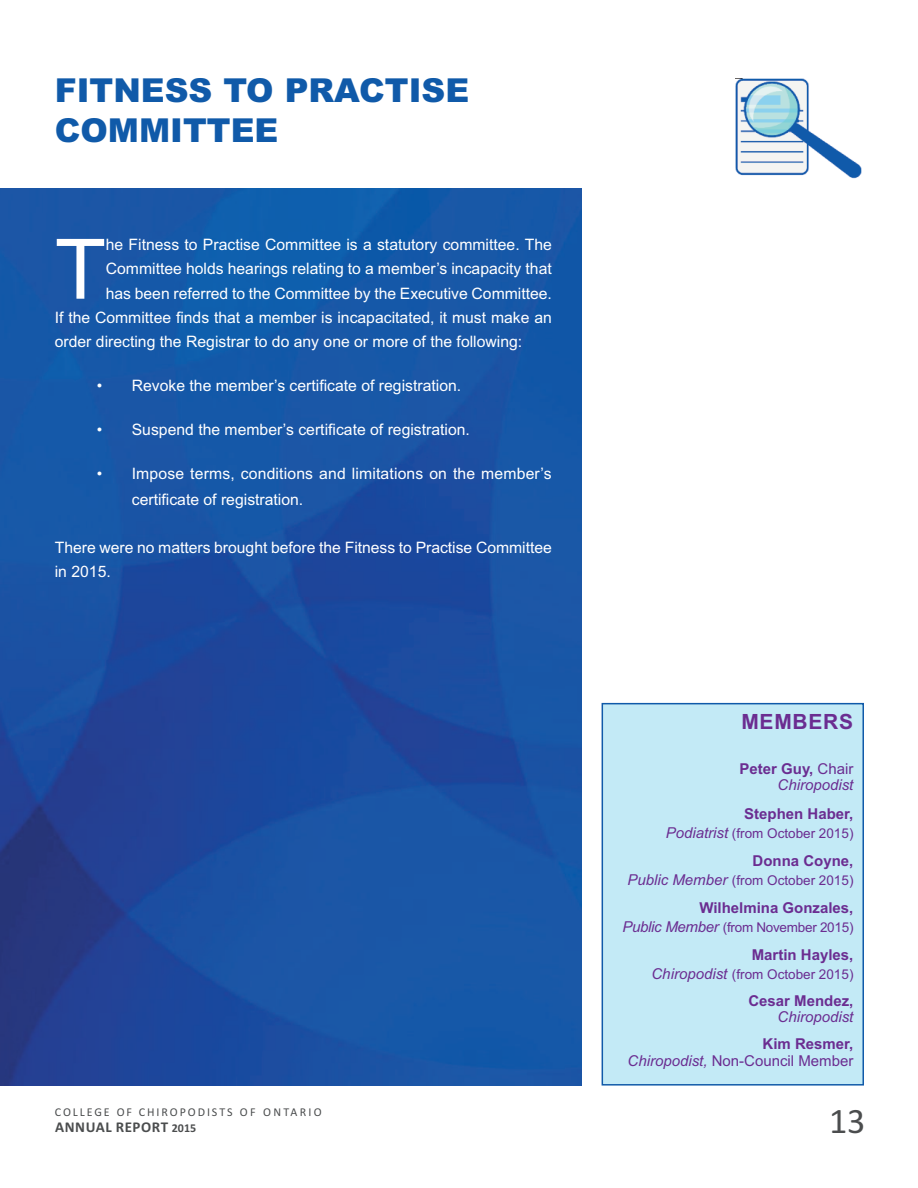
<style>
.page{position:relative;width:918px;height:1188px;background:#fff}
.page>*{position:absolute;margin:0;border:0;box-sizing:border-box;transform-origin:0 0}
.t1{font:83.55px "Arial";color:#fff}
.t2{font:36px "Calibri";color:#4b4d4e}
.t3{font:900 33px/39.6px "Arial";color:#105aa9}
.t4{font:700 21px "Arial";letter-spacing:.035em;color:#6b2d91}
.t5{font:15.75px/25.8px "Arial";color:#fff}
.t6{font:700 15px "Arial";color:#6b2d91}
.t7{font:15px/16.5px "Arial";color:#6b2d91;text-align:right}
.t8{font:italic 15px/16.5px "Arial";color:#6b2d91;text-align:right}
.t9{font:700 15px "Calibri";letter-spacing:.04em;color:#4b4d4e}
.t10{font:13.5px "Arial";color:#6b2d91}
.t11{font:13.5px "Arial";letter-spacing:-.02em;color:#6b2d91}
.t12{font:12px "Calibri";letter-spacing:.16em;color:#4b4d4e}
.s1{font-size:12px}
.s2{font-weight:700;font-style:normal}
.s3{font-style:normal}
.s4{font-style:italic;font-size:15px}
.s5{font-weight:700}
.s6{font-style:italic}
</style>
<div class="page">
<img style="left:0;top:188px;width:581px;height:898px">
<div style="left:603px;top:704px;width:260px;height:380px;background:#c3eaf6"></div>
<div style="left:602px;top:703px;width:262px;height:383px;border:2px solid #105aa9"></div>
<img style="left:735px;top:79px;width:126px;height:100px">
<h3 class="t3" style="left:55px;top:71px;width:416px">FITNESS TO PRACTISE<br>COMMITTEE</h3>
<h1 class="t1" style="left:55px;top:221px;width:53px">T</h1>
<p class="t5" style="left:106px;top:232px;width:448px">he Fitness to Practise Committee is a statutory committee. The</p>
<p class="t5" style="left:106px;top:256px;width:448px">Committee holds hearings relating to a member’s incapacity that</p>
<p class="t5" style="left:106px;top:280px;width:448px">has been referred to the Committee by the Executive Committee.</p>
<p class="t5" style="left:55px;top:305px;width:499px">If the Committee finds that a member is incapacitated, it must make an</p>
<p class="t5" style="left:55px;top:329px;width:469px">order directing the Registrar to do any one or more of the following:</p>
<p class="t5" style="left:97px;top:373px;width:366px">• Revoke the member’s certificate of registration.</p>
<p class="t5" style="left:97px;top:417px;width:375px">• Suspend the member’s certificate of registration.</p>
<p class="t5" style="left:132px;top:460px;width:422px;text-indent:-35px">• Impose terms, conditions and limitations on the member’s certificate of registration.</p>
<p class="t5" style="left:55px;top:536px;width:499px;line-height:24.3px">There were no matters brought before the Fitness to Practise Committee in 2015.</p>
<p class="t12" style="left:55px;top:1105px;width:269px">COLLEGE OF CHIROPODISTS OF ONTARIO</p>
<p class="t9" style="left:55px;top:1118px;width:143px">ANNUAL REPORT <span class="s1">2015</span></p>
<h3 class="t4" style="left:741px;top:709px;width:113px">MEMBERS</h3>
<p class="t8" style="left:740px;top:761px;width:115px"><span class="s2">Peter Guy,</span> <span class="s3">Chair<br></span>Chiropodist</p>
<p class="t6" style="left:744px;top:805px;width:111px">Stephen Haber,</p>
<p class="t10" style="left:666px;top:825px;width:189px"><span class="s4">Podiatrist</span> (from October 2015)</p>
<p class="t6" style="left:753px;top:852px;width:102px">Donna Coyne,</p>
<p class="t10" style="left:627px;top:872px;width:228px"><span class="s4">Public Member</span> (from October 2015)</p>
<p class="t6" style="left:699px;top:899px;width:156px">Wilhelmina Gonzales,</p>
<p class="t11" style="left:622px;top:919px;width:233px"><span class="s4">Public Member</span> (from November 2015)</p>
<p class="t6" style="left:752px;top:947px;width:103px">Martin Hayles,</p>
<p class="t10" style="left:651px;top:966px;width:204px"><span class="s4">Chiropodist</span> (from October 2015)</p>
<p class="t6" style="left:748px;top:992px;width:107px">Cesar Mendez,</p>
<p class="t8" style="left:778px;top:1009px;width:77px">Chiropodist</p>
<p class="t7" style="left:628px;top:1036px;width:227px"><span class="s5">Kim Resmer,<br></span><span class="s6">Chiropodist,</span> Non-Council Member</p>
<h2 class="t2" style="left:829px;top:1100px;width:38px">13</h2>
</div>
